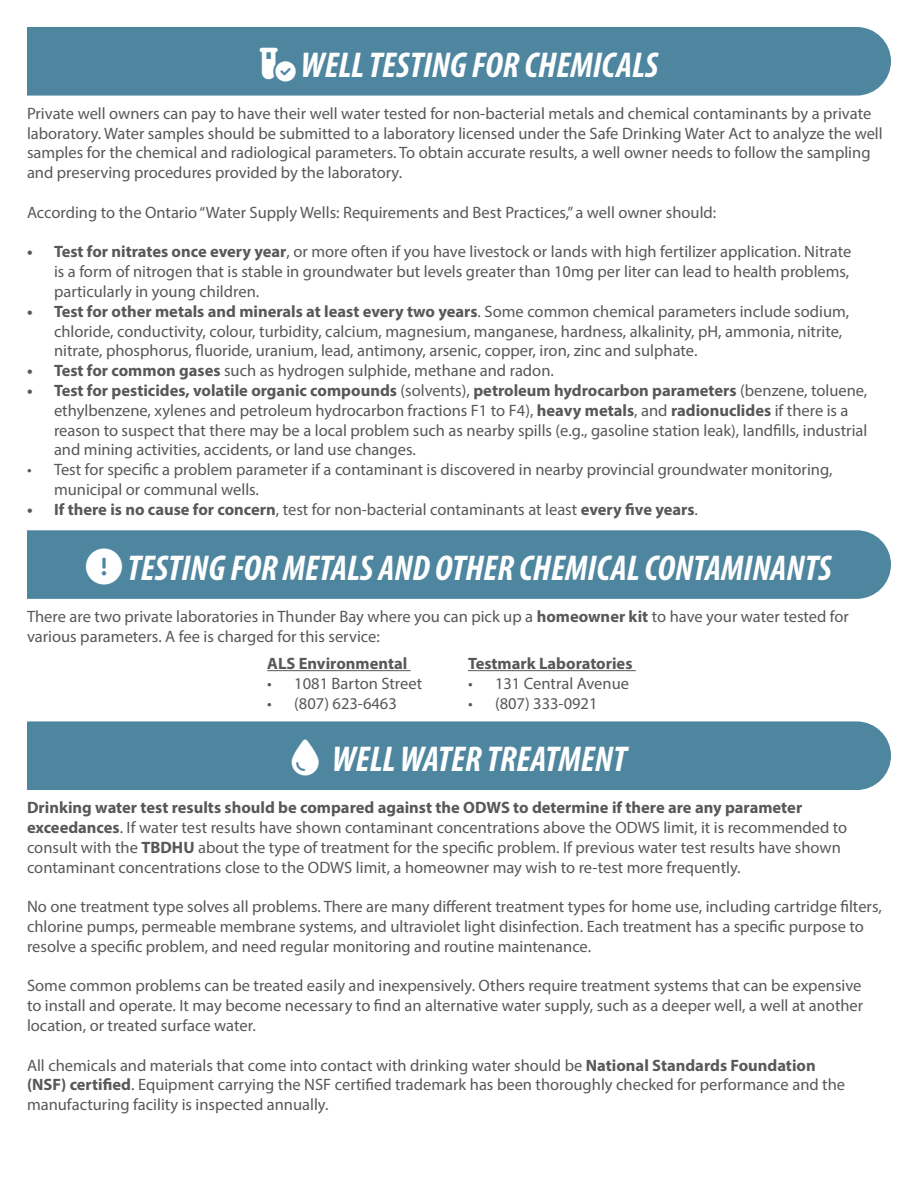
<style>
.page{position:relative;width:918px;height:1188px;background:#fff}
.page>*{position:absolute;margin:0;border:0;box-sizing:border-box;transform-origin:0 0}
.t1{font:italic 700 condensed 36px "Myriad Pro";color:#fff}
.t2{font:16.5px/19.8px "Myriad Pro";color:#57585a}
.t3{font:700 16.5px "Myriad Pro";color:#57585a}
.s1{font-weight:700}
.s2{font-weight:400}
</style>
<div class="page">
<div style="left:27px;top:27px;width:864px;height:69px;background:#4f869f"></div>
<div style="left:27px;top:530px;width:864px;height:69px;background:#4f869f"></div>
<hr style="left:267px;top:670px;width:144px;height:1px;background:#57585a">
<hr style="left:468px;top:670px;width:168px;height:1px;background:#57585a">
<div style="left:27px;top:721px;width:864px;height:69px;background:#4f869f"></div>
<svg style="left:260px;top:48px;width:36px;height:34px"></svg>
<svg style="left:86px;top:549px;width:37px;height:36px"></svg>
<svg style="left:292px;top:740px;width:27px;height:36px"></svg>
<p class="t1" style="left:260px;top:43px;width:400px">★ WELL TESTING FOR CHEMICALS</p>
<p class="t2" style="left:27px;top:103px;width:857px">Private well owners can pay to have their well water tested for non-bacterial metals and chemical contaminants by a private laboratory. Water samples should be submitted to a laboratory licensed under the Safe Drinking Water Act to analyze the well samples for the chemical and radiological parameters. To obtain accurate results, a well owner needs to follow the sampling and preserving procedures provided by the laboratory.</p>
<p class="t2" style="left:27px;top:202px;width:691px">According to the Ontario “Water Supply Wells: Requirements and Best Practices,” a well owner should:</p>
<p class="t2" style="left:54px;top:242px;width:799px;text-indent:-27px"><span class="s1">• Test for nitrates once every year</span>, or more often if you have livestock or lands with high fertilizer application. Nitrate is a form of nitrogen that is stable in groundwater but levels greater than 10mg per liter can lead to health problems, particularly in young children.</p>
<p class="t2" style="left:54px;top:301px;width:797px;text-indent:-27px"><span class="s1">• Test for other metals and minerals at least every two years</span>. Some common chemical parameters include sodium, chloride, conductivity, colour, turbidity, calcium, magnesium, manganese, hardness, alkalinity, pH, ammonia, nitrite, nitrate, phosphorus, fluoride, uranium, lead, antimony, arsenic, copper, iron, zinc and sulphate.</p>
<p class="t2" style="left:27px;top:361px;width:528px"><span class="s1">• Test for common gases</span> such as hydrogen sulphide, methane and radon.</p>
<p class="t2" style="left:54px;top:380px;width:815px;text-indent:-27px"><span class="s1">• Test for pesticides, volatile organic compounds</span> (solvents), <span class="s1">petroleum hydrocarbon parameters</span> (benzene, toluene, ethylbenzene, xylenes and petroleum hydrocarbon fractions F1 to F4), <span class="s1">heavy metals</span>, and <span class="s1">radionuclides</span> if there is a reason to suspect that there may be a local problem such as nearby spills (e.g., gasoline station leak), landfills, industrial and mining activities, accidents, or land use changes.</p>
<p class="t2" style="left:54px;top:460px;width:780px;text-indent:-27px">• Test for specific a problem parameter if a contaminant is discovered in nearby provincial groundwater monitoring, municipal or communal wells.</p>
<p class="t3" style="left:27px;top:498px;width:673px">• If there is no cause for concern<span class="s2">, test for non-bacterial contaminants at least</span> every five years<span class="s2">.</span></p>
<p class="t1" style="left:127px;top:546px;width:706px">TESTING FOR METALS AND OTHER CHEMICAL CONTAMINANTS</p>
<p class="t2" style="left:27px;top:606px;width:824px">There are two private laboratories in Thunder Bay where you can pick up a <span class="s1">homeowner kit</span> to have your water tested for various parameters. A fee is charged for this service:</p>
<p class="t3" style="left:267px;top:653px;width:142px">ALS Environmental</p>
<p class="t2" style="left:267px;top:673px;width:156px">• 1081 Barton Street</p>
<p class="t2" style="left:267px;top:693px;width:131px">• (807) 623-6463</p>
<p class="t3" style="left:468px;top:653px;width:166px">Testmark Laboratories</p>
<p class="t2" style="left:468px;top:673px;width:163px">• 131 Central Avenue</p>
<p class="t2" style="left:468px;top:693px;width:131px">• (807) 333-0921</p>
<p class="t1" style="left:332px;top:737px;width:296px">WELL WATER TREATMENT</p>
<p class="t2" style="left:27px;top:798px;width:822px"><span class="s1">Drinking water test results should be compared against the ODWS to determine if there are any parameter exceedances</span>. If water test results have shown contaminant concentrations above the ODWS limit, it is recommended to consult with the <span class="s1">TBDHU</span> about the type of treatment for the specific problem. If previous water test results have shown contaminant concentrations close to the ODWS limit, a homeowner may wish to re-test more frequently.</p>
<p class="t2" style="left:27px;top:897px;width:856px">No one treatment type solves all problems. There are many different treatment types for home use, including cartridge filters, chlorine pumps, permeable membrane systems, and ultraviolet light disinfection. Each treatment has a specific purpose to resolve a specific problem, and need regular monitoring and routine maintenance.</p>
<p class="t2" style="left:27px;top:976px;width:838px;text-align:justify">Some common problems can be treated easily and inexpensively. Others require treatment systems that can be expensive to install and operate. It may become necessary to find an alternative water supply, such as a deeper well, a well at another location, or treated surface water.</p>
<p class="t2" style="left:27px;top:1055px;width:820px">All chemicals and materials that come into contact with drinking water should be <span class="s1">National Standards Foundation (NSF) certified</span>. Equipment carrying the NSF certified trademark has been thoroughly checked for performance and the manufacturing facility is inspected annually.</p>
</div>
